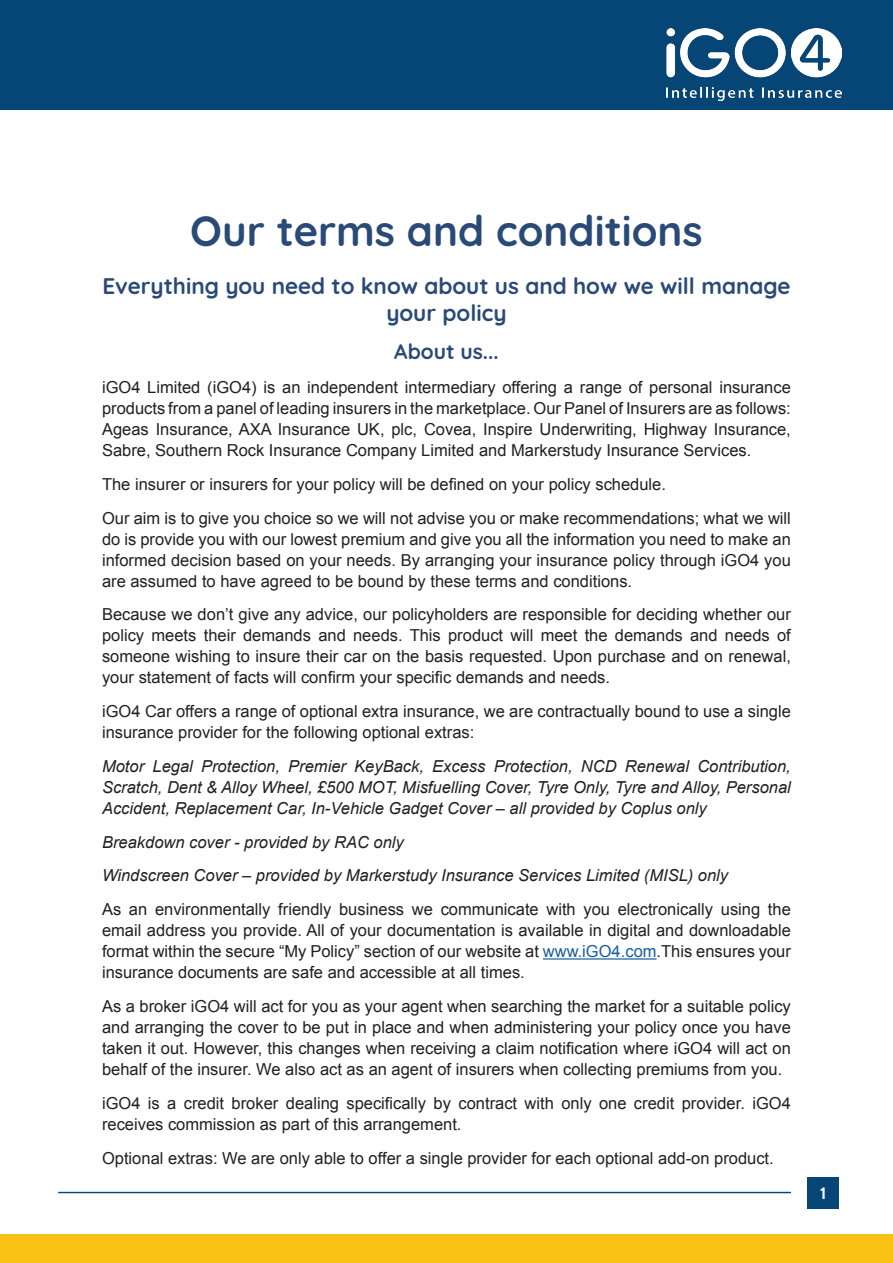
<style>
.page{position:relative;width:893px;height:1263px;background:#fff}
.page>*{position:absolute;margin:0;border:0;box-sizing:border-box;transform-origin:0 0}
.Paragraph_Style_1{font:700 42px "Quicksand";color:#294a77}
.Heading_1{font:700 22.5px/27px "Quicksand";color:#294a77;text-align:center}
.Heading_1-2{font:700 21px "Quicksand";color:#294a77}
.t1{font:16.5px/21px "Arial";color:#231f20;text-align:justify}
.t2{font:italic 16.5px/21px "Arial";color:#231f20;text-align:justify}
.t3{font:700 16.5px "Brandon Text";color:#fff}
.s1{color:#175d9e}
</style>
<div class="page">
<div style="left:0;top:0;width:893px;height:110px;background:#054676"></div>
<img style="left:666px;top:28px;width:175px;height:73px">
<div style="left:0;top:1234px;width:893px;height:29px;background:#fac214"></div>
<div style="left:807px;top:1177px;width:32px;height:32px;background:#054676"></div>
<hr style="left:58px;top:1192px;width:733px;height:1px;background:#054676">
<hr style="left:543px;top:958px;width:114px;height:1px;background:#175d9e">
<p class="Paragraph_Style_1" style="left:190px;top:196px;width:514px">Our terms and conditions</p>
<p class="Heading_1" style="left:103px;top:271px;width:689px">Everything you need to know about us and how we will manage your policy</p>
<p class="Heading_1-2" style="left:394px;top:334px;width:106px">About us...</p>
<p class="t1" style="left:102px;top:377px;width:690px">iGO4 Limited (iGO4) is an independent intermediary offering a range of personal insurance products from a panel of leading insurers in the marketplace. Our Panel of Insurers are as follows:<br>Ageas Insurance, AXA Insurance UK, plc, Covea, Inspire Underwriting, Highway Insurance, Sabre, Southern Rock Insurance Company Limited and Markerstudy Insurance Services.</p>
<p class="t1" style="left:102px;top:473px;width:565px">The insurer or insurers for your policy will be defined on your policy schedule.</p>
<p class="t1" style="left:102px;top:507px;width:690px">Our aim is to give you choice so we will not advise you or make recommendations; what we will do is provide you with our lowest premium and give you all the information you need to make an informed decision based on your needs. By arranging your insurance policy through iGO4 you are assumed to have agreed to be bound by these terms and conditions.</p>
<p class="t1" style="left:102px;top:604px;width:690px">Because we don’t give any advice, our policyholders are responsible for deciding whether our policy meets their demands and needs. This product will meet the demands and needs of someone wishing to insure their car on the basis requested. Upon purchase and on renewal, your statement of facts will confirm your specific demands and needs.</p>
<p class="t1" style="left:102px;top:701px;width:690px">iGO4 Car offers a range of optional extra insurance, we are contractually bound to use a single insurance provider for the following optional extras:</p>
<p class="t2" style="left:102px;top:756px;width:690px">Motor Legal Protection, Premier KeyBack, Excess Protection, NCD Renewal Contribution, Scratch, Dent &amp; Alloy Wheel, £500 MOT, Misfuelling Cover, Tyre Only, Tyre and Alloy, Personal Accident, Replacement Car, In-Vehicle Gadget Cover – all provided by Coplus only</p>
<p class="t2" style="left:102px;top:832px;width:303px">Breakdown cover - provided by RAC only</p>
<p class="t2" style="left:102px;top:865px;width:628px">Windscreen Cover – provided by Markerstudy Insurance Services Limited (MISL) only</p>
<p class="t1" style="left:102px;top:899px;width:690px">As an environmentally friendly business we communicate with you electronically using the email address you provide. All of your documentation is available in digital and downloadable format within the secure “My Policy” section of our website at <span class="s1">www.iGO4.com</span>.This ensures your insurance documents are safe and accessible at all times.</p>
<p class="t1" style="left:102px;top:995px;width:690px">As a broker iGO4 will act for you as your agent when searching the market for a suitable policy and arranging the cover to be put in place and when administering your policy once you have taken it out. However, this changes when receiving a claim notification where iGO4 will act on behalf of the insurer. We also act as an agent of insurers when collecting premiums from you.</p>
<p class="t1" style="left:102px;top:1092px;width:690px">iGO4 is a credit broker dealing specifically by contract with only one credit provider. iGO4 receives commission as part of this arrangement.</p>
<p class="t1" style="left:102px;top:1147px;width:673px">Optional extras: We are only able to offer a single provider for each optional add-on product.</p>
<p class="t3" style="left:820px;top:1182px;width:8px">1</p>
</div>
